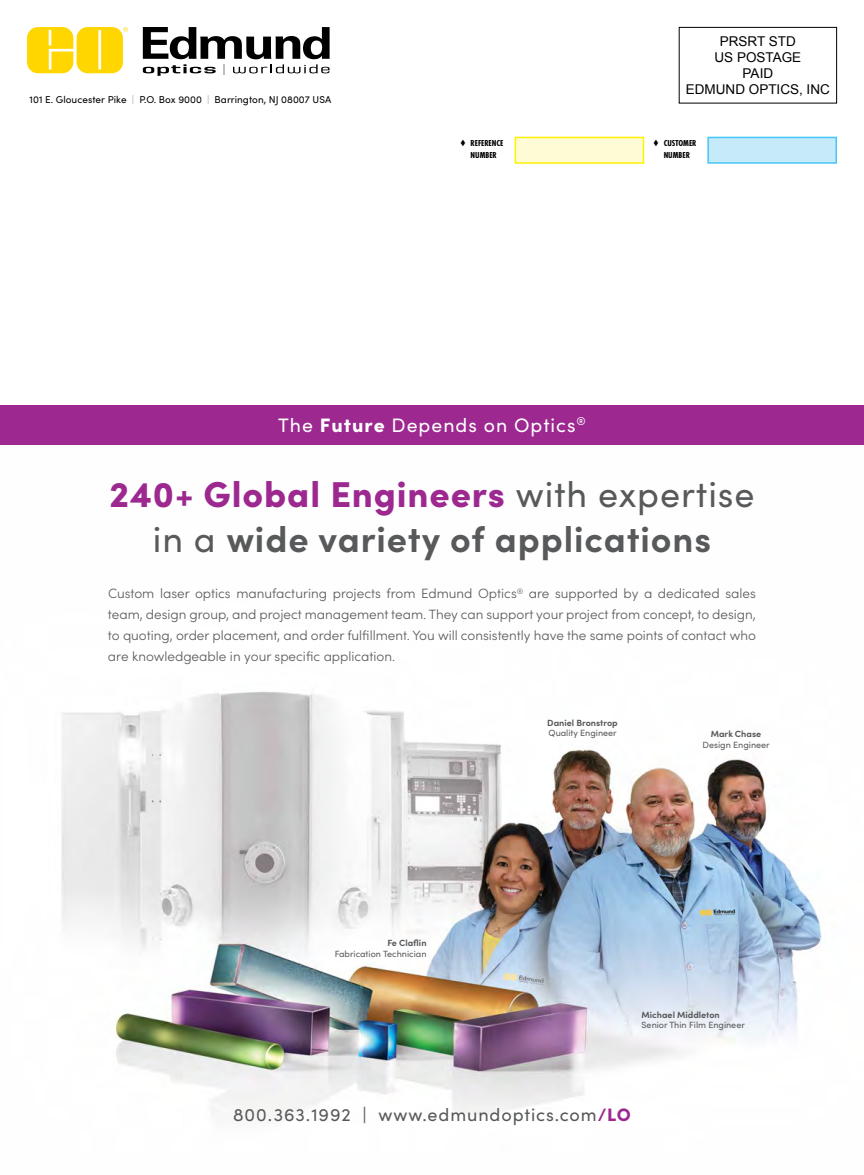
<style>
.page{position:relative;width:864px;height:1175px;background:#fff}
.page>*{position:absolute;margin:0;border:0;box-sizing:border-box;transform-origin:0 0}
.t1{font:700 36px/45px "Sofia Pro";letter-spacing:.025em;color:#58595b;text-align:center}
.t2{font:19.5px "Sofia Pro";letter-spacing:.05em;color:#fff}
.t3{font:18px "Sofia Pro";letter-spacing:.05em;color:#58595b}
.t4{font:300 13.5px/21px "Sofia Pro";color:#58595b;text-align:justify}
.t5{font:13.5px/16.2px "Arial";color:#000;text-align:center}
.t6{font:9.9px "Sofia Pro";letter-spacing:.005em;color:#000}
.t7{font:9px "Sofia Pro";color:#58595b}
.t8{font:700 9px "Sofia Pro";color:#58595b}
.t9{font:700 9px/12px "Futura PT Cond";color:#000;text-align:center}
.s1{color:#a7a9ac}
.s2{font-family:"Sofia Pro";font-weight:400}
.s3{font-weight:900}
.s4{font-weight:900;color:#9c2890}
.s5{font-weight:400}
</style>
<div class="page">
<img style="left:0;top:444px;width:864px;height:674px">
<div style="left:0;top:405px;width:864px;height:39px;background:#9c2890"></div>
<svg style="left:143px;top:27px;width:187px;height:49px"></svg>
<svg style="left:27px;top:27px;width:101px;height:46px;background:#ffdd2e"></svg>
<div style="left:679px;top:27px;width:158px;height:76px;border:1px solid #000"></div>
<div style="left:707px;top:137px;width:130px;height:27px;background:#c7eafb;border:2px solid #44c8f5"></div>
<div style="left:515px;top:137px;width:129px;height:27px;background:#fffcd5;border:2px solid #fff200"></div>
<p class="t6" style="left:30px;top:93px;width:303px">101 E. Gloucester Pike <span class="s1">|</span> P.O. Box 9000 <span class="s1">|</span> Barrington, NJ 08007 USA</p>
<p class="t9" style="left:460px;top:137px;width:45px"><span class="s2">♦</span> REFERENCE<br>NUMBER</p>
<p class="t5" style="left:686px;top:33px;width:146px">PRSRT STD<br>US POSTAGE<br>PAID<br>EDMUND OPTICS, INC</p>
<p class="t9" style="left:653px;top:137px;width:45px"><span class="s2">♦</span> CUSTOMER<br>NUMBER</p>
<h2 class="t2" style="left:278px;top:411px;width:309px">The <span class="s3">Future</span> Depends on Optics<sup>®</sup></h2>
<h1 class="t1" style="left:109px;top:469px;width:647px"><span class="s4">240+ Global Engineers</span> <span class="s5">with expertise in a</span> wide variety of applications</h1>
<p class="t4" style="left:108px;top:582px;width:649px">Custom laser optics manufacturing projects from Edmund Optics<sup>®</sup> are supported by a dedicated sales team, design group, and project management team. They can support your project from concept, to design, to quoting, order placement, and order fulfillment. You will consistently have the same points of contact who are knowledgeable in your specific application.</p>
<p class="t8" style="left:547px;top:716px;width:72px">Daniel Bronstrop</p>
<p class="t7" style="left:549px;top:726px;width:70px">Quality Engineer</p>
<p class="t8" style="left:711px;top:727px;width:52px">Mark Chase</p>
<p class="t7" style="left:703px;top:738px;width:69px">Design Engineer</p>
<p class="t8" style="left:387px;top:936px;width:41px">Fe Claflin</p>
<p class="t7" style="left:335px;top:947px;width:93px">Fabrication Technician</p>
<p class="t8" style="left:642px;top:1007px;width:80px">Michael Middleton</p>
<p class="t7" style="left:642px;top:1018px;width:105px">Senior Thin Film Engineer</p>
<h3 class="t3" style="left:233px;top:1101px;width:399px">800.363.1992 | www.edmundoptics.com<span class="s4">/LO</span></h3>
</div>
